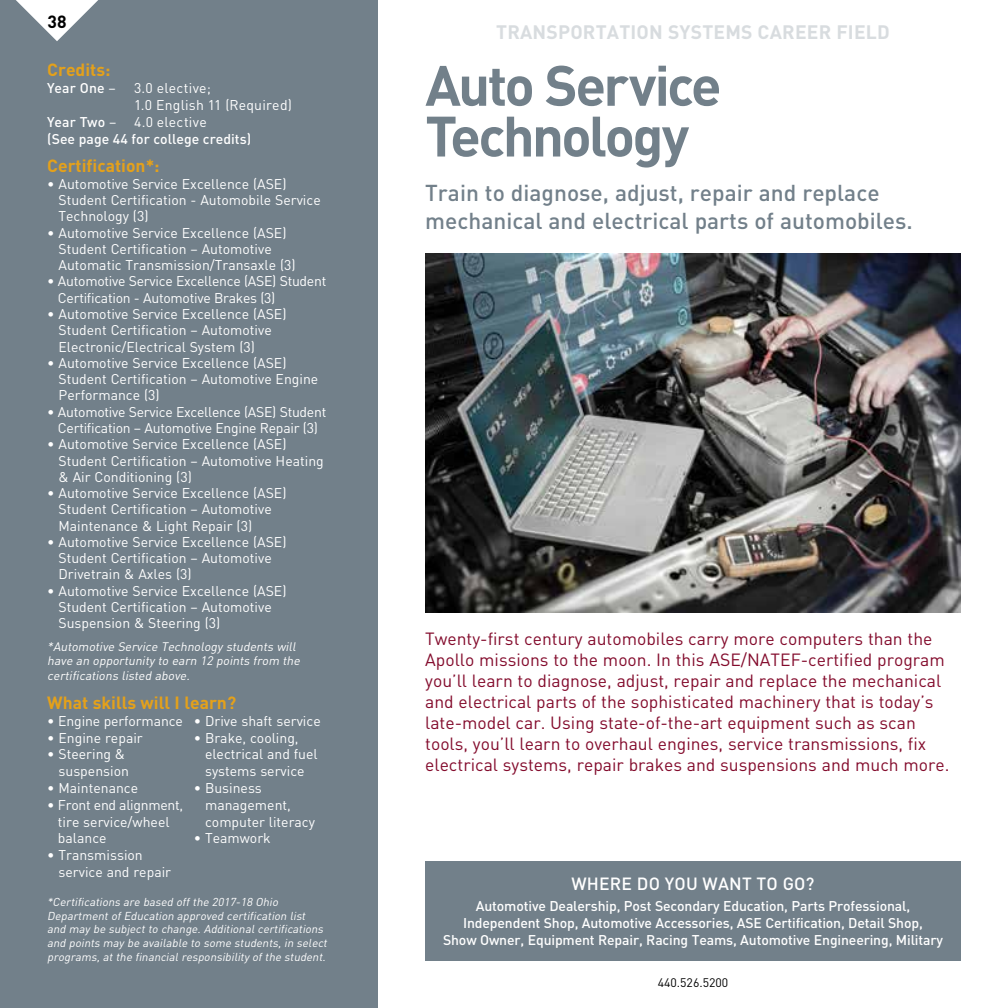
<style>
.page{position:relative;width:1008px;height:1008px;background:#fff}
.page>*{position:absolute;margin:0;border:0;box-sizing:border-box;transform-origin:0 0}
.t1{font:700 56px/50.8px "DIN Pro";letter-spacing:-.05em;color:#72808a}
.t2{font:500 22.75px/28px "DIN Pro";color:#72808a}
.t3{font:700 19.25px "DIN Pro";letter-spacing:.01em;color:#d8dcdf}
.t4{font:17.5px/21px "DIN Pro";color:#830b2c}
.t5{font:700 17.5px "DIN Pro";color:#e4a11b}
.t6{font:500 17.5px "DIN Pro";letter-spacing:.01em;color:#fff}
.t7{font:700 17.5px "DIN Pro";color:#000}
.t8{font:14px/16.3px "DIN Pro";color:#fff}
.t9{font:500 14px/16.8px "DIN Pro";letter-spacing:-.01em;color:#fff;text-align:center}
.t10{font:14px/16.3px "DIN Pro";letter-spacing:-.02em;color:#fff}
.t11{font:14px "DIN Pro";letter-spacing:.02em;color:#fff}
.t12{font:italic 12.25px/14.7px "DIN Pro";color:#fff}
.t13{font:12.25px "DIN Pro";color:#000}
.t14{font:italic 11.38px/13.7px "DIN Pro";color:#fff}
.s1{font-weight:400}
</style>
<div class="page">
<img style="left:425px;top:254px;width:536px;height:358px">
<div style="left:0;top:0;width:378px;height:1008px;background:#72808a"></div>
<svg style="left:16px;top:0;width:82px;height:41px"></svg>
<div style="left:425px;top:861px;width:536px;height:100px;background:#72808a"></div>
<p class="t7" style="left:48px;top:10px;width:21px">38</p>
<p class="t5" style="left:47px;top:58px;width:65px">Credits:</p>
<p class="t9" style="left:47px;top:79px;width:70px">Year One <span class="s1">–</span></p>
<p class="t8" style="left:134px;top:79px;width:159px;line-height:16.8px">3.0 elective;<br>1.0 English 11 (Required)</p>
<p class="t9" style="left:47px;top:113px;width:71px">Year Two <span class="s1">–</span></p>
<p class="t11" style="left:134px;top:112px;width:74px">4.0 elective</p>
<p class="t9" style="left:47px;top:130px;width:205px">(See page 44 for college credits)</p>
<p class="t5" style="left:47px;top:154px;width:114px">Certification*:</p>
<p class="t8" style="left:59px;top:175px;width:264px;text-indent:-11px">• Automotive Service Excellence (ASE)<br>Student Certification - Automobile Service<br>Technology (3)</p>
<p class="t8" style="left:59px;top:224px;width:239px;text-indent:-11px">• Automotive Service Excellence (ASE)<br>Student Certification – Automotive<br>Automatic Transmission/Transaxle (3)</p>
<p class="t10" style="left:58px;top:273px;width:270px;text-indent:-11px">• Automotive Service Excellence (ASE) Student<br>Certification - Automotive Brakes (3)</p>
<p class="t8" style="left:59px;top:305px;width:230px;text-indent:-11px">• Automotive Service Excellence (ASE)<br>Student Certification – Automotive<br>Electronic/Electrical System (3)</p>
<p class="t8" style="left:59px;top:354px;width:261px;text-indent:-11px">• Automotive Service Excellence (ASE)<br>Student Certification – Automotive Engine<br>Performance (3)</p>
<p class="t10" style="left:47px;top:403px;width:281px;text-align:center">• Automotive Service Excellence (ASE) Student<br>Certification – Automotive Engine Repair (3)</p>
<p class="t8" style="left:59px;top:435px;width:267px;text-indent:-11px">• Automotive Service Excellence (ASE)<br>Student Certification – Automotive Heating &amp; Air Conditioning (3)</p>
<p class="t8" style="left:59px;top:484px;width:230px;text-indent:-11px">• Automotive Service Excellence (ASE)<br>Student Certification – Automotive<br>Maintenance &amp; Light Repair (3)</p>
<p class="t8" style="left:59px;top:533px;width:230px;text-indent:-11px">• Automotive Service Excellence (ASE)<br>Student Certification – Automotive<br>Drivetrain &amp; Axles (3)</p>
<p class="t8" style="left:59px;top:582px;width:230px;text-indent:-11px">• Automotive Service Excellence (ASE)<br>Student Certification – Automotive<br>Suspension &amp; Steering (3)</p>
<p class="t12" style="left:47px;top:638px;width:257px">*Automotive Service Technology students will have an opportunity to earn 12 points from the certifications listed above.</p>
<p class="t5" style="left:47px;top:691px;width:190px">What skills will I learn?</p>
<p class="t8" style="left:47px;top:712px;width:137px">• Engine performance</p>
<p class="t8" style="left:47px;top:729px;width:97px">• Engine repair</p>
<p class="t8" style="left:47px;top:745px;width:83px;line-height:16.8px;text-align:right">• Steering &amp; suspension</p>
<p class="t8" style="left:47px;top:779px;width:92px">• Maintenance</p>
<p class="t8" style="left:58px;top:796px;width:127px;line-height:16.8px;text-indent:-11px">• Front end alignment, tire service/wheel balance</p>
<p class="t8" style="left:59px;top:846px;width:114px;line-height:16.8px;text-indent:-11px">• Transmission service and repair</p>
<p class="t8" style="left:194px;top:712px;width:129px">• Drive shaft service</p>
<p class="t8" style="left:205px;top:729px;width:114px;line-height:16.8px;text-indent:-11px">• Brake, cooling, electrical and fuel systems service</p>
<p class="t8" style="left:205px;top:779px;width:112px;line-height:16.8px;text-indent:-11px">• Business management, computer literacy</p>
<p class="t8" style="left:194px;top:830px;width:78px">• Teamwork</p>
<p class="t14" style="left:47px;top:895px;width:284px">*Certifications are based offthe 2017-18 Ohio DepartmentofEducation approved certification list and may be subjectto change.Additionalcertifications and points may be available to some students,in select programs,atthe financialresponsibility ofthe student.</p>
<h3 class="t3" style="left:496px;top:19px;width:395px">TRANSPORTATION SYSTEMS CAREER FIELD</h3>
<h1 class="t1" style="left:425px;top:58px;width:298px">Auto Service<br>Technology</h1>
<h2 class="t2" style="left:425px;top:178px;width:489px">Train to diagnose, adjust, repair and replace mechanical and electrical parts of automobiles.</h2>
<p class="t4" style="left:425px;top:627px;width:526px">Twenty-first century automobiles carry more computers than the Apollo missions to the moon. In this ASE/NATEF-certified program you’ll learn to diagnose, adjust, repair and replace the mechanical and electrical parts of the sophisticated machinery that is today’s late-model car. Using state-of-the-art equipment such as scan tools, you’ll learn to overhaul engines, service transmissions, fix electrical systems, repair brakes and suspensions and much more.</p>
<p class="t6" style="left:572px;top:872px;width:244px">WHERE DO YOU WANT TO GO?</p>
<p class="t9" style="left:443px;top:897px;width:501px">Automotive Dealership, Post Secondary Education, Parts Professional,<br>Independent Shop, Automotive Accessories, ASE Certification, Detail Shop,<br>Show Owner, Equipment Repair, Racing Teams, Automotive Engineering, Military</p>
<p class="t13" style="left:658px;top:974px;width:72px">440.526.5200</p>
</div>
